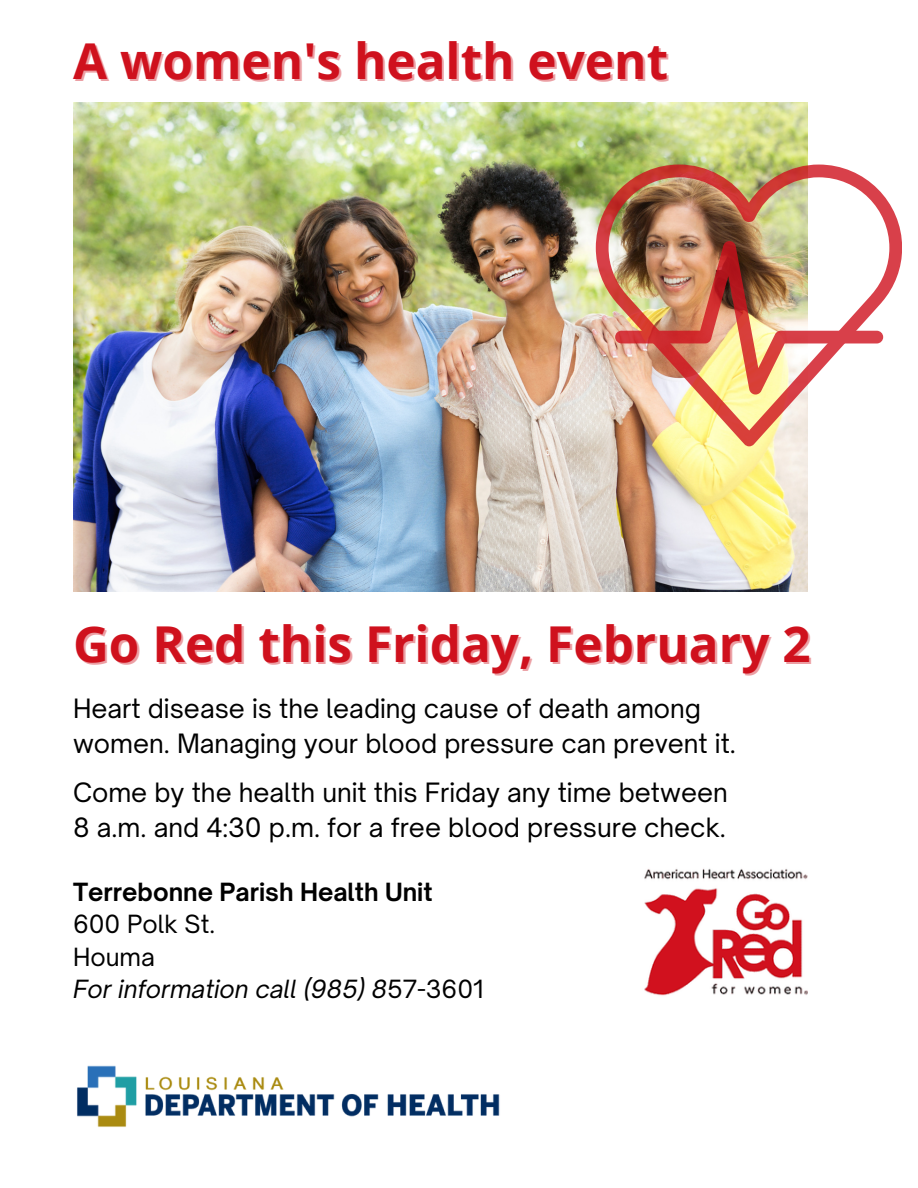
<style>
.page{position:relative;width:918px;height:1188px;background:#fff}
.page>*{position:absolute;margin:0;border:0;box-sizing:border-box;transform-origin:0 0}
.t1{font:700 49.5px "Open Sans";color:#cf111d}
.t2{font:25.5px/35px "Open Sauce One";color:#000}
.t3{font:italic 24px "Open Sauce One";color:#000}
.t4{font:700 24px "Open Sauce One";color:#000}
.t5{font:24px "Open Sauce One";color:#000}
.s1{font-style:normal}
</style>
<div class="page">
<img style="left:644px;top:868px;width:163px;height:128px">
<img style="left:73px;top:102px;width:735px;height:490px">
<img style="left:596px;top:165px;width:306px;height:281px">
<img style="left:615px;top:241px;width:268px;height:154px">
<img style="left:77px;top:1065px;width:423px;height:62px">
<p class="t1" style="left:73px;top:26px;width:597px">A women's health event</p>
<h1 class="t1" style="left:73px;top:609px;width:739px">Go Red this Friday, February 2</h1>
<h1 class="t2" style="left:73px;top:691px;width:664px">Heart disease is the leading cause of death among women. Managing your blood pressure can prevent it.</h1>
<p class="t2" style="left:73px;top:775px;width:656px">Come by the health unit this Friday any time between<br>8 a.m. and 4:30 p.m. for a free blood pressure check.</p>
<p class="t4" style="left:73px;top:877px;width:361px">Terrebonne Parish Health Unit</p>
<p class="t5" style="left:73px;top:909px;width:143px">600 Polk St.</p>
<p class="t5" style="left:73px;top:942px;width:83px">Houma</p>
<p class="t3" style="left:73px;top:974px;width:412px">For information call (985) 8<span class="s1">57-3601</span></p>
</div>
